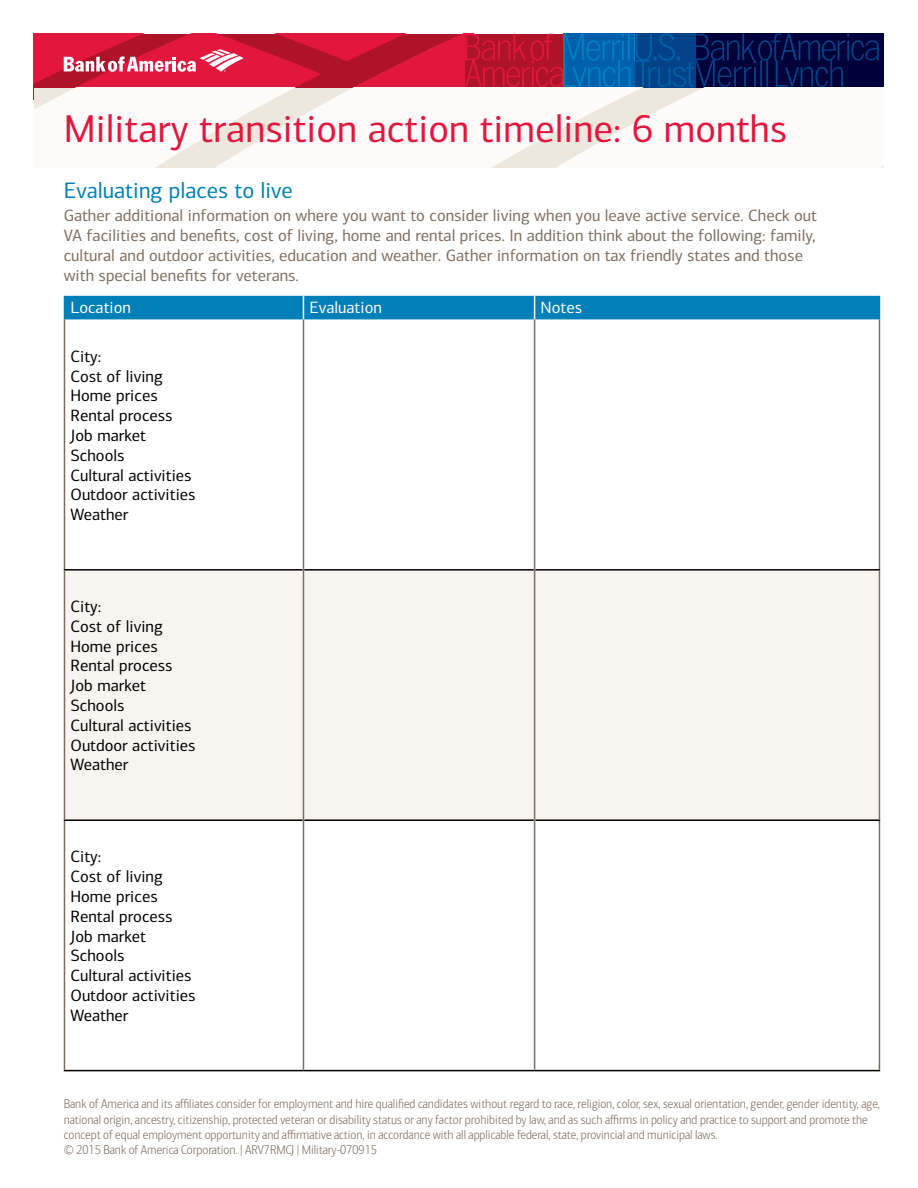
<style>
.page{position:relative;width:918px;height:1188px;background:#fff}
.page>*{position:absolute;margin:0;border:0;box-sizing:border-box;transform-origin:0 0}
.t1{font:39px "Connections";color:#e3173e}
.t2{font:22.5px "Connections";color:#0080b7}
.t3{font:16.5px/19.8px "Connections";color:#7e6d5f}
.t4{font:16.5px/19.8px "Connections";color:#000}
.t5{font:16.5px "Connections";color:#fff}
.t6{font:300 12.75px/15.3px "Connections Cond";color:#7e6d5f}
</style>
<div class="page">
<div style="left:694px;top:34px;width:189px;height:53px;background:#00013a"></div>
<svg style="left:34px;top:34px;width:845px;height:54px"></svg>
<svg style="left:34px;top:88px;width:850px;height:80px"></svg>
<div style="left:65px;top:571px;width:814px;height:248px;background:#f8f4f0"></div>
<hr style="left:64px;top:569px;width:239px;height:2px;background:#000">
<hr style="left:304px;top:569px;width:230px;height:2px;background:#000">
<hr style="left:535px;top:569px;width:345px;height:2px;background:#000">
<hr style="left:64px;top:819px;width:239px;height:2px;background:#000">
<hr style="left:304px;top:819px;width:230px;height:2px;background:#000">
<hr style="left:535px;top:819px;width:345px;height:2px;background:#000">
<hr style="left:64px;top:1070px;width:239px;height:1px;background:#000">
<hr style="left:303px;top:1070px;width:232px;height:1px;background:#000">
<hr style="left:535px;top:1070px;width:345px;height:1px;background:#000">
<hr style="left:64px;top:319px;width:1px;height:250px;background:#7e6d5f">
<hr style="left:303px;top:319px;width:1px;height:251px;background:#7e6d5f">
<hr style="left:534px;top:319px;width:1px;height:251px;background:#7e6d5f">
<hr style="left:879px;top:319px;width:1px;height:250px;background:#7e6d5f">
<hr style="left:303px;top:570px;width:1px;height:250px;background:#7e6d5f">
<hr style="left:534px;top:570px;width:1px;height:250px;background:#7e6d5f">
<hr style="left:64px;top:821px;width:1px;height:249px;background:#7e6d5f">
<hr style="left:303px;top:820px;width:1px;height:250px;background:#7e6d5f">
<hr style="left:534px;top:820px;width:1px;height:250px;background:#7e6d5f">
<hr style="left:879px;top:821px;width:1px;height:249px;background:#7e6d5f">
<div style="left:64px;top:295px;width:816px;height:24px;background:#0080b7"></div>
<hr style="left:64px;top:571px;width:1px;height:248px;background:#7e6d5f">
<hr style="left:879px;top:571px;width:1px;height:248px;background:#7e6d5f">
<h1 class="t1" style="left:64px;top:105px;width:725px">Military transition action timeline: 6 months</h1>
<h2 class="t2" style="left:64px;top:177px;width:231px">Evaluating places to live</h2>
<p class="t3" style="left:64px;top:206px;width:755px">Gather additional information on where you want to consider living when you leave active service. Check out VA facilities and benefits, cost of living, home and rental prices. In addition think about the following: family, cultural and outdoor activities, education and weather. Gather information on tax friendly states and those with special benefits for veterans.</p>
<p class="t5" style="left:70px;top:298px;width:62px">Location</p>
<p class="t5" style="left:309px;top:298px;width:74px">Evaluation</p>
<p class="t5" style="left:541px;top:298px;width:43px">Notes</p>
<p class="t4" style="left:70px;top:346px;width:127px">City:<br>Cost of living<br>Home prices<br>Rental process<br>Job market<br>Schools<br>Cultural activities<br>Outdoor activities<br>Weather</p>
<p class="t4" style="left:70px;top:597px;width:127px">City:<br>Cost of living<br>Home prices<br>Rental process<br>Job market<br>Schools<br>Cultural activities<br>Outdoor activities<br>Weather</p>
<p class="t4" style="left:70px;top:847px;width:127px">City:<br>Cost of living<br>Home prices<br>Rental process<br>Job market<br>Schools<br>Cultural activities<br>Outdoor activities<br>Weather</p>
<p class="t6" style="left:64px;top:1097px;width:818px">Bank of America and its affiliates consider for employment and hire qualified candidates without regard to race, religion, color, sex, sexual orientation, gender, gender identity, age, national origin, ancestry, citizenship, protected veteran or disability status or any factor prohibited by law, and as such affirms in policy and practice to support and promote the concept of equal employment opportunity and affirmative action, in accordance with all applicable federal, state, provincial and municipal laws.<br>© 2015 Bank of America Corporation. | ARV7RMCJ | Military-070915</p>
</div>
